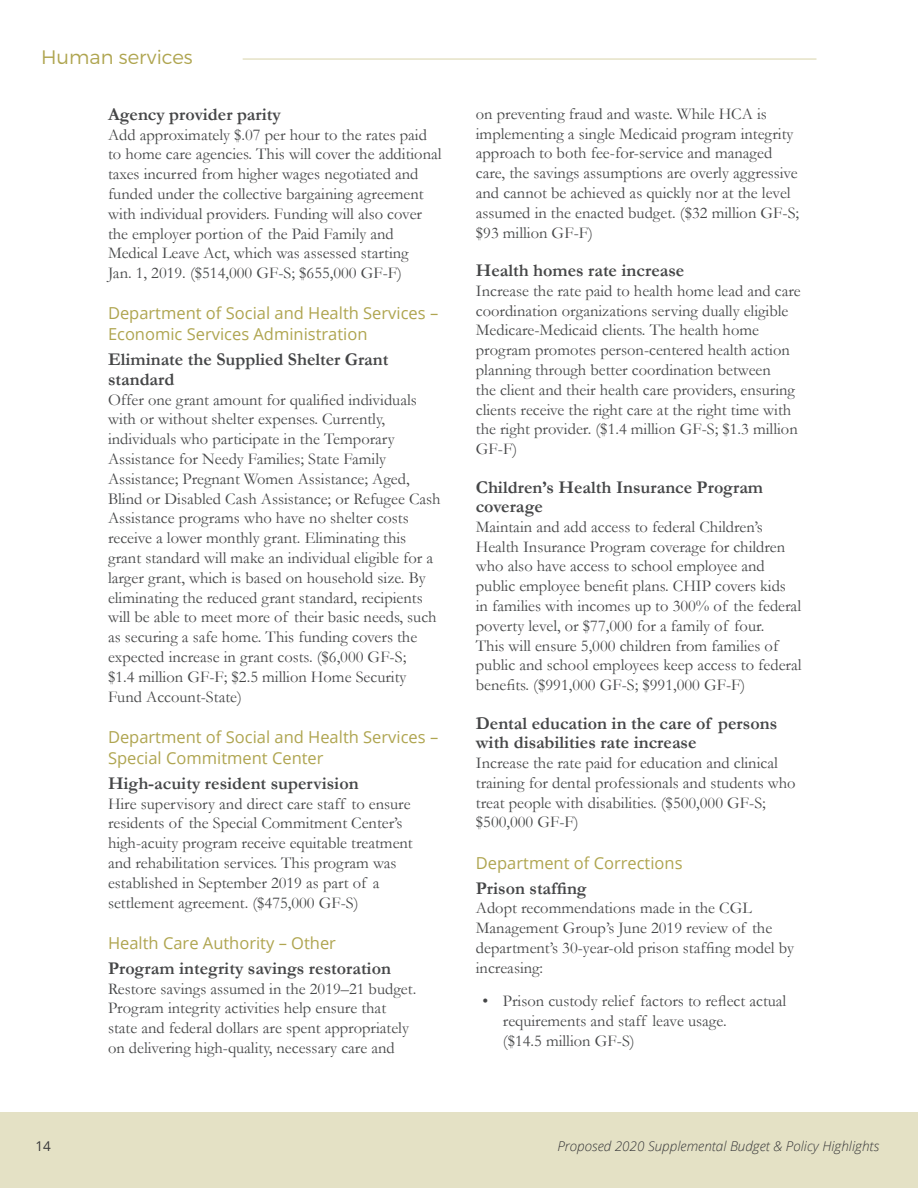
<style>
.page{position:relative;width:918px;height:1188px;background:#fff}
.page>*{position:absolute;margin:0;border:0;box-sizing:border-box;transform-origin:0 0}
.t1{font:300 19.5px "Montserrat";color:#afa550}
.highlights_h3{font:700 18px/19.5px "Garamond";color:#454647}
.Main_Body_style{font:16.5px/19.8px "Garamond";color:#454647}
.Humans_h2{font:16.5px/21px "Open Sans";color:#afa550}
.t2{font:italic 300 13.5px "Open Sans";color:#383839}
.t3{font:13.5px "Open Sans";color:#383839}
</style>
<div class="page">
<hr style="left:243px;top:58px;width:574px;height:2px;background:#afa550">
<div style="left:0;top:1112px;width:918px;height:76px;background:#e4e1c5"></div>
<p class="t1" style="left:41px;top:45px;width:153px">Human services</p>
<p class="highlights_h3" style="left:108px;top:104px;width:174px">Agency provider parity</p>
<p class="Main_Body_style" style="left:108px;top:124px;width:335px">Add approximately $.07 per hour to the rates paid to home care agencies. This will cover the additional taxes incurred from higher wages negotiated and funded under the collective bargaining agreement with individual providers. Funding will also cover the employer portion of the Paid Family and Medical Leave Act, which was assessed starting<br>Jan. 1, 2019. ($514,000 GF-S; $655,000 GF-F)</p>
<p class="Humans_h2" style="left:108px;top:303px;width:332px">Department of Social and Health Services –<br>Economic Services Administration</p>
<p class="highlights_h3" style="left:108px;top:350px;width:282px">Eliminate the Supplied Shelter Grant standard</p>
<p class="Main_Body_style" style="left:108px;top:389px;width:334px">Offer one grant amount for qualified individuals with or without shelter expenses. Currently, individuals who participate in the Temporary Assistance for Needy Families; State Family Assistance; Pregnant Women Assistance; Aged, Blind or Disabled Cash Assistance; or Refugee Cash Assistance programs who have no shelter costs receive a lower monthly grant. Eliminating this grant standard will make an individual eligible for a larger grant, which is based on household size. By eliminating the reduced grant standard, recipients will be able to meet more of their basic needs, such as securing a safe home. This funding covers the expected increase in grant costs. ($6,000 GF-S;<br>$1.4 million GF-F; $2.5 million Home Security Fund Account-State)</p>
<p class="Humans_h2" style="left:108px;top:726px;width:332px">Department of Social and Health Services –<br>Special Commitment Center</p>
<p class="highlights_h3" style="left:108px;top:773px;width:252px">High-acuity resident supervision</p>
<p class="Main_Body_style" style="left:108px;top:793px;width:306px">Hire supervisory and direct care staff to ensure residents of the Special Commitment Center’s high-acuity program receive equitable treatment and rehabilitation services. This program was established in September 2019 as part of a settlement agreement. ($475,000 GF-S)</p>
<p class="Humans_h2" style="left:108px;top:932px;width:230px">Health Care Authority – Other</p>
<p class="highlights_h3" style="left:108px;top:958px;width:285px">Program integrity savings restoration</p>
<p class="Main_Body_style" style="left:108px;top:978px;width:310px">Restore savings assumed in the 2019–21 budget.<br>Program integrity activities help ensure that state and federal dollars are spent appropriately on delivering high-quality, necessary care and</p>
<p class="Main_Body_style" style="left:476px;top:103px;width:325px">on preventing fraud and waste. While HCA is implementing a single Medicaid program integrity approach to both fee-for-service and managed care, the savings assumptions are overly aggressive and cannot be achieved as quickly nor at the level assumed in the enacted budget. ($32 million GF-S; $93 million GF-F)</p>
<p class="highlights_h3" style="left:476px;top:261px;width:210px">Health homes rate increase</p>
<p class="Main_Body_style" style="left:476px;top:280px;width:326px">Increase the rate paid to health home lead and care coordination organizations serving dually eligible Medicare-Medicaid clients. The health home program promotes person-centered health action planning through better coordination between<br>the client and their health care providers, ensuring clients receive the right care at the right time with the right provider. ($1.4 million GF-S; $1.3 million GF-F)</p>
<p class="highlights_h3" style="left:476px;top:477px;width:289px">Children’s Health Insurance Program coverage</p>
<p class="Main_Body_style" style="left:476px;top:516px;width:327px">Maintain and add access to federal Children’s Health Insurance Program coverage for children who also have access to school employee and public employee benefit plans. CHIP covers kids in families with incomes up to 300% of the federal poverty level, or $77,000 for a family of four.<br>This will ensure 5,000 children from families of public and school employees keep access to federal benefits. ($991,000 GF-S; $991,000 GF-F)</p>
<p class="highlights_h3" style="left:476px;top:713px;width:303px">Dental education in the care of persons with disabilities rate increase</p>
<p class="Main_Body_style" style="left:476px;top:752px;width:321px">Increase the rate paid for education and clinical training for dental professionals and students who treat people with disabilities. ($500,000 GF-S; $500,000 GF-F)</p>
<p class="Humans_h2" style="left:476px;top:852px;width:208px">Department of Corrections</p>
<p class="highlights_h3" style="left:476px;top:878px;width:112px">Prison staffing</p>
<p class="Main_Body_style" style="left:476px;top:898px;width:320px">Adopt recommendations made in the CGL Management Group’s June 2019 review of the department’s 30-year-old prison staffing model by increasing:</p>
<p class="Main_Body_style" style="left:503px;top:991px;width:285px;text-indent:-20px">• Prison custody relief factors to reflect actual requirements and staff leave usage.<br>($14.5 million GF-S)</p>
<p class="t3" style="left:35px;top:1137px;width:17px">14</p>
<p class="t2" style="left:557px;top:1137px;width:323px">Proposed 2020 Supplemental Budget &amp; Policy Highlights</p>
</div>
